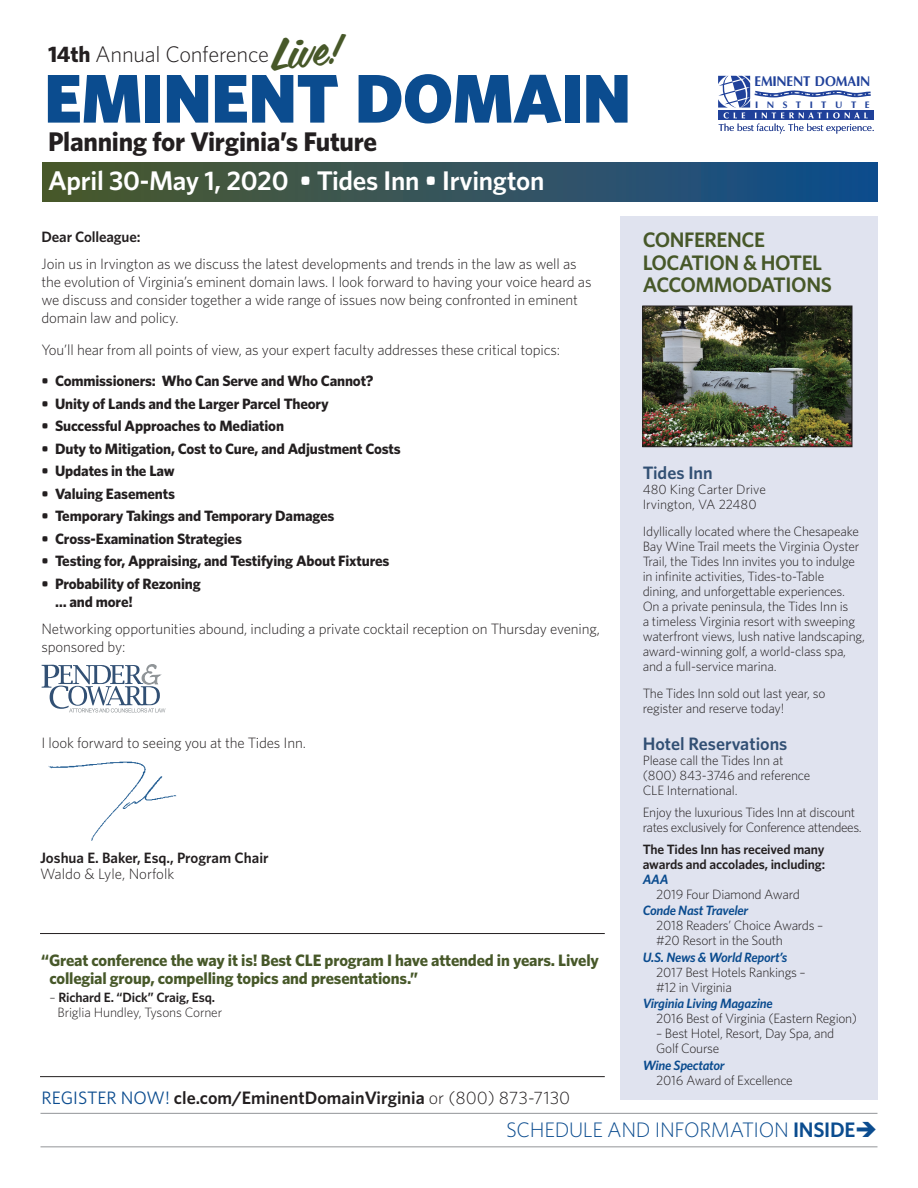
<style>
.page{position:relative;width:918px;height:1188px;background:#fff}
.page>*{position:absolute;margin:0;border:0;box-sizing:border-box;transform-origin:0 0}
.t1{font:900 69px "Whitney";letter-spacing:-.01em;color:#0b4c8f}
.Agenda_Title{font:42px "Coffee Service";color:#475829}
.t2{font:600 27px "Whitney";letter-spacing:-.01em;color:#fff}
.t3{font:700 27px "Whitney";letter-spacing:-.01em;color:#231f20}
.t4{font:300 22.5px "Whitney";letter-spacing:-.01em;color:#231f20}
.Faculty_Name{font:600 21px/22.5px "Whitney";letter-spacing:-.02em;color:#475829}
.t5{font:300 21px "Whitney";letter-spacing:-.015em;color:#0b4c8f}
.t6{font:600 18px "Whitney";color:#231f20}
.t7{font:600 18px "Whitney";color:#325074}
.Agenda_subtopic{font:700 16.5px/18px "Whitney";letter-spacing:-.01em;color:#475829}
.t8{font:300 15px/18px "Whitney";letter-spacing:-.01em;color:#231f20}
.t9{font:700 15px "Whitney";letter-spacing:-.01em;color:#231f20}
.t10{font:600 15px "Whitney";color:#231f20}
.t11{font:700 14.55px "Optane";letter-spacing:-.015em;color:#20419a;scale:.92 1}
.Agenda_subtopic-2{font:300 13.5px/15px "Whitney";letter-spacing:-.015em;color:#231f20}
.Agenda_subtopic-3{font:600 13.5px/15px "Whitney";letter-spacing:-.01em;color:#231f20}
.t12{font:italic 600 13.5px "Whitney";letter-spacing:-.02em;color:#0b4c8f}
.t13{font:700 9.75px "Optane";letter-spacing:.865em;color:#20419a}
.s1{font-weight:700}
.s2{font-weight:300}
.s3{font-weight:400;color:#0b4c8f}
.s4{font-weight:600}
</style>
<div class="page">
<div style="left:620px;top:216px;width:258px;height:883px;background:#e0e3ef"></div>
<hr style="left:40px;top:1113px;width:838px;height:1px;background:#939598">
<hr style="left:40px;top:1146px;width:838px;height:1px;background:#939598">
<img style="left:644px;top:308px;width:206px;height:137px">
<div style="left:642px;top:306px;width:210px;height:141px;border:1px solid #231f20"></div>
<div style="left:42px;top:163px;width:836px;height:39px;background:linear-gradient(to right,#505a2a,#144d8e)"></div>
<svg style="left:718px;top:76px;width:156px;height:58px"></svg>
<img style="left:48px;top:761px;width:129px;height:80px">
<svg style="left:42px;top:664px;width:123px;height:48px"></svg>
<hr style="left:40px;top:933px;width:565px;height:1px;background:#231f20">
<hr style="left:40px;top:1076px;width:565px;height:1px;background:#231f20">
<p class="Agenda_Title" style="left:267px;top:29px;width:72px;rotate:-8deg">Live!</p>
<p class="t4" style="left:48px;top:42px;width:222px"><span class="s1">14th</span> Annual Conference</p>
<p class="t1" style="left:44px;top:57px;width:589px">EMINENT DOMAIN</p>
<p class="t3" style="left:48px;top:126px;width:331px">Planning for Virginia’s Future</p>
<p class="t2" style="left:48px;top:165px;width:498px">April 30-May 1, 2020 • Tides Inn • Irvington</p>
<p class="t10" style="left:42px;top:228px;width:100px">Dear Colleague:</p>
<p class="t8" style="left:42px;top:255px;width:551px">Join us in Irvington as we discuss the latest developments and trends in the law as well as the evolution of Virginia’s eminent domain laws. I look forward to having your voice heard as we discuss and consider together a wide range of issues now being confronted in eminent domain law and policy.</p>
<p class="t8" style="left:42px;top:340px;width:520px">You’ll hear from all points of view, as your expert faculty addresses these critical topics:</p>
<p class="t9" style="left:42px;top:372px;width:333px">• Commissioners: Who Can Serve and Who Cannot?</p>
<p class="t9" style="left:42px;top:394px;width:289px">• Unity of Lands and the Larger Parcel Theory</p>
<p class="t9" style="left:42px;top:417px;width:244px">• Successful Approaches to Mediation</p>
<p class="t9" style="left:42px;top:439px;width:361px">• Duty to Mitigation, Cost to Cure, and Adjustment Costs</p>
<p class="t9" style="left:42px;top:462px;width:135px">• Updates in the Law</p>
<p class="t9" style="left:42px;top:484px;width:135px">• Valuing Easements</p>
<p class="t9" style="left:42px;top:507px;width:295px">• Temporary Takings and Temporary Damages</p>
<p class="t9" style="left:42px;top:529px;width:202px">• Cross-Examination Strategies</p>
<p class="t9" style="left:42px;top:552px;width:349px">• Testing for, Appraising, and Testifying About Fixtures</p>
<p class="t9" style="left:42px;top:574px;width:161px">• Probability of Rezoning</p>
<p class="t9" style="left:55px;top:592px;width:79px">… and more!</p>
<p class="t8" style="left:42px;top:619px;width:560px">Networking opportunities abound, including a private cocktail reception on Thursday evening, sponsored by:</p>
<p class="t8" style="left:42px;top:733px;width:266px">I look forward to seeing you at the Tides Inn.</p>
<p class="t10" style="left:40px;top:848px;width:230px">Joshua E. Baker, Esq., Program Chair</p>
<p class="t8" style="left:40px;top:865px;width:136px">Waldo &amp; Lyle, Norfolk</p>
<p class="Agenda_subtopic" style="left:49px;top:950px;width:551px;text-indent:-8px">“Great conference the way it is! Best CLE program I have attended in years. Lively collegial group, compelling topics and presentations.”</p>
<p class="Agenda_subtopic-3" style="left:49px;top:989px;width:167px"><span class="s2">–</span> Richard E. “Dick” Craig, Esq.</p>
<p class="Agenda_subtopic-2" style="left:57px;top:1004px;width:166px">Briglia Hundley, Tysons Corner</p>
<p class="t6" style="left:42px;top:1087px;width:530px"><span class="s3">REGISTER NOW!</span> cle.com/EminentDomainVirginia <span class="s2">or (800) 873-7130</span></p>
<p class="t11" style="left:755px;top:73px;width:128px">EMINENT DOMAIN</p>
<p class="t13" style="left:755px;top:99px;width:116px">INSTITUTE</p>
<p class="Faculty_Name" style="left:643px;top:228px;width:191px">CONFERENCE<br>LOCATION &amp; HOTEL<br>ACCOMMODATIONS</p>
<p class="t7" style="left:643px;top:462px;width:71px">Tides Inn</p>
<p class="Agenda_subtopic-2" style="left:643px;top:481px;width:125px">480 King Carter Drive</p>
<p class="Agenda_subtopic-2" style="left:643px;top:496px;width:115px">Irvington, VA 22480</p>
<p class="Agenda_subtopic-2" style="left:643px;top:523px;width:224px">Idyllically located where the Chesapeake Bay Wine Trail meets the Virginia Oyster Trail, the Tides Inn invites you to indulge in infinite activities, Tides-to-Table<br>dining, and unforgettable experiences.<br>On a private peninsula, the Tides Inn is<br>a timeless Virginia resort with sweeping waterfront views, lush native landscaping, award-winning golf, a world-class spa, and a full-service marina.</p>
<p class="Agenda_subtopic-2" style="left:643px;top:685px;width:184px">The Tides Inn sold out last year, so register and reserve today!</p>
<p class="t7" style="left:643px;top:733px;width:146px">Hotel Reservations</p>
<p class="Agenda_subtopic-2" style="left:643px;top:753px;width:142px">Please call the Tides Inn at</p>
<p class="Agenda_subtopic-2" style="left:643px;top:768px;width:169px">(800) 843-3746 and reference</p>
<p class="Agenda_subtopic-2" style="left:643px;top:783px;width:96px">CLE International.</p>
<p class="Agenda_subtopic-2" style="left:643px;top:805px;width:220px">Enjoy the luxurious Tides Inn at discount rates exclusively for Conference attendees.</p>
<p class="Agenda_subtopic-3" style="left:643px;top:841px;width:184px">The Tides Inn has received many awards and accolades, including:</p>
<p class="t12" style="left:643px;top:871px;width:27px">AAA</p>
<p class="Agenda_subtopic-2" style="left:656px;top:886px;width:145px">2019 Four Diamond Award</p>
<p class="t12" style="left:643px;top:903px;width:107px">Conde Nast Traveler</p>
<p class="Agenda_subtopic-2" style="left:656px;top:918px;width:169px">2018 Readers’ Choice Awards – #20 Resort in the South</p>
<p class="t12" style="left:643px;top:949px;width:146px">U.S. News &amp; World Report’s</p>
<p class="Agenda_subtopic-2" style="left:656px;top:964px;width:151px">2017 Best Hotels Rankings – #12 in Virginia</p>
<p class="t12" style="left:643px;top:996px;width:131px">Virginia Living Magazine</p>
<p class="Agenda_subtopic-2" style="left:656px;top:1011px;width:203px">2016 Best of Virginia (Eastern Region)</p>
<p class="Agenda_subtopic-2" style="left:656px;top:1026px;width:180px">– Best Hotel, Resort, Day Spa, and<br>Golf Course</p>
<p class="t12" style="left:643px;top:1057px;width:83px">Wine Spectator</p>
<p class="Agenda_subtopic-2" style="left:656px;top:1072px;width:138px">2016 Award of Excellence</p>
<p class="t5" style="left:506px;top:1118px;width:373px">SCHEDULE AND INFORMATION <span class="s4">INSIDE</span>➔</p>
</div>
